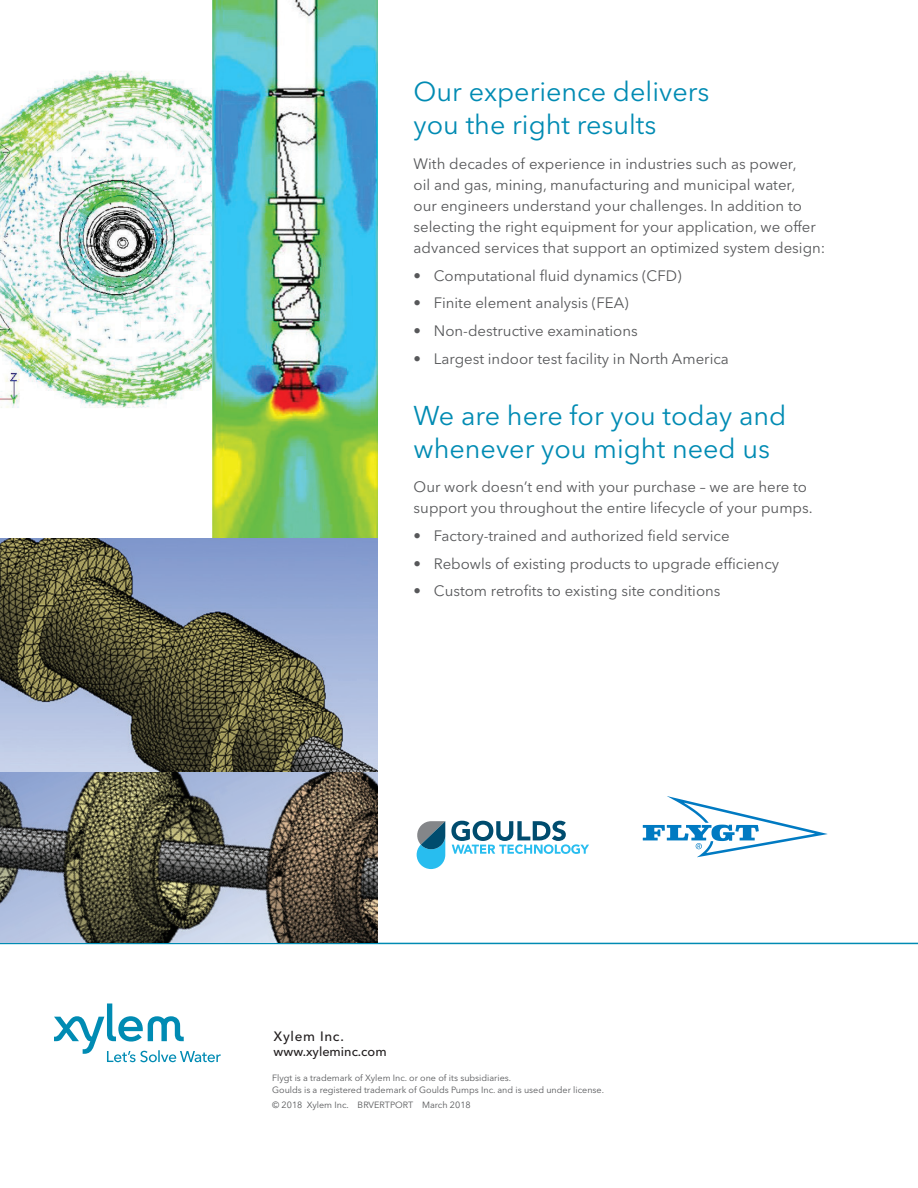
<style>
.page{position:relative;width:918px;height:1188px;background:#fff}
.page>*{position:absolute;margin:0;border:0;box-sizing:border-box;transform-origin:0 0}
.Interior_Subhead{font:27px/33px "Avenir Next LT Pro";color:#008bb3}
.Body{font:15px/21px "Avenir Next LT Pro";color:#57585a}
.t1{font:500 13.5px "Avenir Next LT Pro";letter-spacing:.05em;color:#231f20}
.t2{font:500 12.75px "Avenir Next LT Pro";color:#231f20}
.legal_copy{font:9px/12px "Avenir Next LT Pro";color:#57585a}
</style>
<div class="page">
<svg style="left:451px;top:821px;width:138px;height:33px"></svg>
<svg style="left:416px;top:821px;width:29px;height:48px"></svg>
<svg style="left:643px;top:796px;width:185px;height:61px"></svg>
<svg style="left:54px;top:1004px;width:167px;height:58px"></svg>
<hr style="left:0;top:943px;width:918px;height:1px;background:#008bb3">
<img style="left:0;top:70px;width:212px;height:338px">
<img style="left:212px;top:0;width:166px;height:538px">
<img style="left:0;top:538px;width:378px;height:234px">
<svg style="left:0;top:772px;width:378px;height:171px;background:#6f6f6b"></svg>
<p class="Interior_Subhead" style="left:414px;top:76px;width:297px">Our experience delivers you the right results</p>
<p class="Body" style="left:414px;top:153px;width:413px">With decades of experience in industries such as power,<br>oil and gas, mining, manufacturing and municipal water,<br>our engineers understand your challenges. In addition to selecting the right equipment for your application, we offer advanced services that support an optimized system design:</p>
<p class="Body" style="left:414px;top:265px;width:270px">• Computational fluid dynamics (CFD)</p>
<p class="Body" style="left:414px;top:293px;width:217px">• Finite element analysis (FEA)</p>
<p class="Body" style="left:414px;top:320px;width:226px">• Non-destructive examinations</p>
<p class="Body" style="left:414px;top:348px;width:317px">• Largest indoor test facility in North America</p>
<p class="Interior_Subhead" style="left:414px;top:399px;width:374px">We are here for you today and whenever you might need us</p>
<p class="Body" style="left:414px;top:476px;width:401px">Our work doesn’t end with your purchase – we are here to support you throughout the entire lifecycle of your pumps.</p>
<p class="Body" style="left:414px;top:525px;width:317px">• Factory-trained and authorized field service</p>
<p class="Body" style="left:414px;top:553px;width:367px">• Rebowls of existing products to upgrade efficiency</p>
<p class="Body" style="left:414px;top:581px;width:308px">• Custom retrofits to existing site conditions</p>
<p class="t1" style="left:274px;top:1028px;width:72px">Xylem Inc.</p>
<p class="t2" style="left:274px;top:1043px;width:115px">www.xyleminc.com</p>
<p class="legal_copy" style="left:272px;top:1072px;width:333px">Flygt is a trademark of Xylem Inc. or one of its subsidiaries.<br>Goulds is a registered trademark of Goulds Pumps Inc. and is used under license.</p>
<p class="legal_copy" style="left:272px;top:1099px;width:200px">© 2018 Xylem Inc. BRVERTPORT March 2018</p>
</div>
